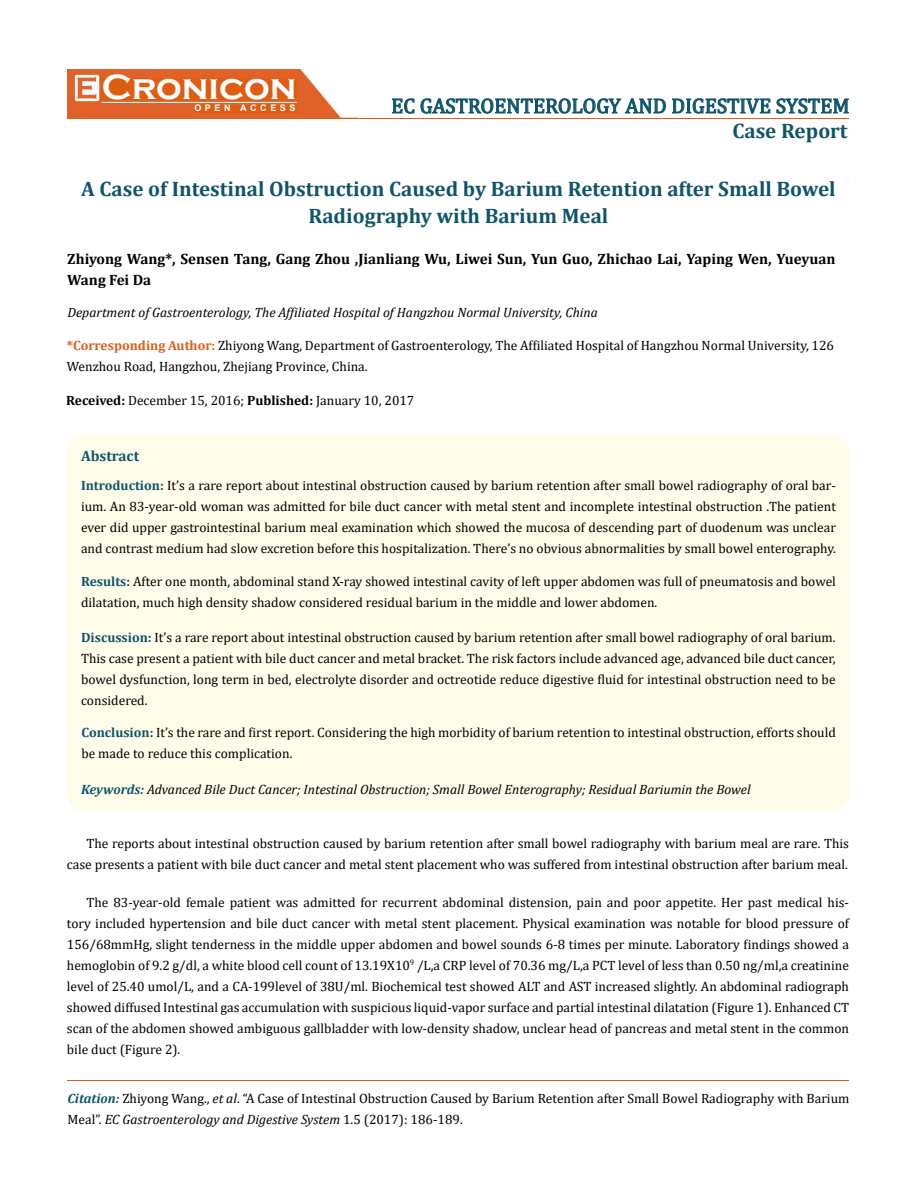
<style>
.page{position:relative;width:917px;height:1190px;background:#fff}
.page>*{position:absolute;margin:0;border:0;box-sizing:border-box;transform-origin:0 0}
.t1{font:700 36px "Copperplate Gothic";color:#fff}
.t2{font:700 21px/27px "Cambria";color:#0e546a;text-align:center}
.t3{font:21px "Cambria";color:#0e546a}
.t4{font:700 15px/21px "Cambria";color:#000}
.t5{font:700 15px "Cambria";color:#0e546a}
.t6{font:13.5px/21px "Cambria";color:#000}
.t7{font:italic 13.5px "Cambria";color:#000}
.t8{font:700 9px "Arial";letter-spacing:.4em;color:#fff}
.s1{font-weight:700;color:#e05d1a}
.s2{font-weight:700}
.s3{font-weight:700;color:#0e546a}
.s4{font-weight:700;font-style:italic;color:#0e546a}
.s5{font-style:italic}
</style>
<div class="page">
<div style="left:67px;top:70px;width:290px;height:49px;background:#e06228"></div>
<img style="left:75px;top:75px;width:24px;height:26px">
<div style="left:102px;top:79px;width:195px;height:21px;background:#df5d11"></div>
<div style="left:194px;top:105px;width:103px;height:7px;background:#df5d11"></div>
<svg style="left:300px;top:69px;width:470px;height:49px"></svg>
<svg style="left:776px;top:98px;width:73px;height:16px"></svg>
<hr style="left:102px;top:102px;width:194px;height:1px;background:#fff">
<hr style="left:279px;top:118px;width:569px;height:1px;background:#e05d1a">
<hr style="left:67px;top:1080px;width:782px;height:1px;background:#e05d1a">
<div style="left:67px;top:435px;width:782px;height:376px;background:#fffde9;border-radius:18px"></div>
<h1 class="t1" style="left:102px;top:68px;width:196px">Cronicon</h1>
<p class="t8" style="left:194px;top:102px;width:103px">OPEN ACCESS</p>
<h2 class="t3" style="left:391px;top:93px;width:460px">EC GASTROENTEROLOGY AND DIGESTIVE SYSTEM</h2>
<h2 class="t2" style="left:732px;top:116px;width:117px">Case Report</h2>
<h2 class="t2" style="left:81px;top:175px;width:756px">A Case of Intestinal Obstruction Caused by Barium Retention after Small Bowel<br>Radiography with Barium Meal</h2>
<p class="t4" style="left:67px;top:247px;width:769px">Zhiyong Wang*, Sensen Tang, Gang Zhou ,Jianliang Wu, Liwei Sun, Yun Guo, Zhichao Lai, Yaping Wen, Yueyuan<br>Wang Fei Da</p>
<p class="t7" style="left:67px;top:302px;width:532px">Department of Gastroenterology, The Affiliated Hospital of Hangzhou Normal University, China</p>
<p class="t6" style="left:67px;top:334px;width:768px"><span class="s1">*Corresponding Author:</span> Zhiyong Wang, Department of Gastroenterology, The Affiliated Hospital of Hangzhou Normal University, 126<br>Wenzhou Road, Hangzhou, Zhejiang Province, China.</p>
<p class="t6" style="left:66px;top:390px;width:350px"><span class="s2">Received:</span> December 15, 2016; <span class="s2">Published:</span> January 10, 2017</p>
<p class="t5" style="left:81px;top:446px;width:60px">Abstract</p>
<p class="t6" style="left:81px;top:475px;width:756px;text-align:justify"><span class="s3">Introduction:</span> It’s a rare report about intestinal obstruction caused by barium retention after small bowel radiography of oral bar&shy;ium. An 83-year-old woman was admitted for bile duct cancer with metal stent and incomplete intestinal obstruction .The patient ever did upper gastrointestinal barium meal examination which showed the mucosa of descending part of duodenum was unclear and contrast medium had slow excretion before this hospitalization. There’s no obvious abnormalities by small bowel enterography.</p>
<p class="t6" style="left:81px;top:571px;width:756px"><span class="s3">Results:</span> After one month, abdominal stand X-ray showed intestinal cavity of left upper abdomen was full of pneumatosis and bowel dilatation, much high density shadow considered residual barium in the middle and lower abdomen.</p>
<p class="t6" style="left:81px;top:627px;width:756px;text-align:justify"><span class="s3">Discussion:</span> It’s a rare report about intestinal obstruction caused by barium retention after small bowel radiography of oral barium.<br>This case present a patient with bile duct cancer and metal bracket. The risk factors include advanced age, advanced bile duct cancer, bowel dysfunction, long term in bed, electrolyte disorder and octreotide reduce digestive fluid for intestinal obstruction need to be considered.</p>
<p class="t6" style="left:81px;top:721px;width:756px"><span class="s3">Conclusion:</span> It’s the rare and first report. Considering the high morbidity of barium retention to intestinal obstruction, efforts should be made to reduce this complication.</p>
<p class="t7" style="left:81px;top:779px;width:671px"><span class="s3">Keywords:</span> Advanced Bile Duct Cancer; Intestinal Obstruction; Small Bowel Enterography; Residual Bariumin the Bowel</p>
<p class="t6" style="left:67px;top:832px;width:783px;text-align:right">The reports about intestinal obstruction caused by barium retention after small bowel radiography with barium meal are rare. This case presents a patient with bile duct cancer and metal stent placement who was suffered from intestinal obstruction after barium meal.</p>
<p class="t6" style="left:67px;top:891px;width:783px;text-align:justify;text-indent:19px">The 83-year-old female patient was admitted for recurrent abdominal distension, pain and poor appetite. Her past medical his&shy;tory included hypertension and bile duct cancer with metal stent placement. Physical examination was notable for blood pressure of 156/68mmHg, slight tenderness in the middle upper abdomen and bowel sounds 6-8 times per minute. Laboratory findings showed a hemoglobin of 9.2 g/dl, a white blood cell count of 13.19X10<sup>9</sup> /L,a CRP level of 70.36 mg/L,a PCT level of less than 0.50 ng/ml,a creatinine level of 25.40 umol/L, and a CA-199level of 38U/ml. Biochemical test showed ALT and AST increased slightly. An abdominal radiograph showed diffused Intestinal gas accumulation with suspicious liquid-vapor surface and partial intestinal dilatation (Figure 1). Enhanced CT scan of the abdomen showed ambiguous gallbladder with low-density shadow, unclear head of pancreas and metal stent in the common bile duct (Figure 2).</p>
<p class="t6" style="left:67px;top:1087px;width:783px"><span class="s4">Citation:</span> Zhiyong Wang., <span class="s5">et al</span>. “A Case of Intestinal Obstruction Caused by Barium Retention after Small Bowel Radiography with Barium<br>Meal”. <span class="s5">EC Gastroenterology and Digestive System</span> 1.5 (2017): 186-189.</p>
</div>
